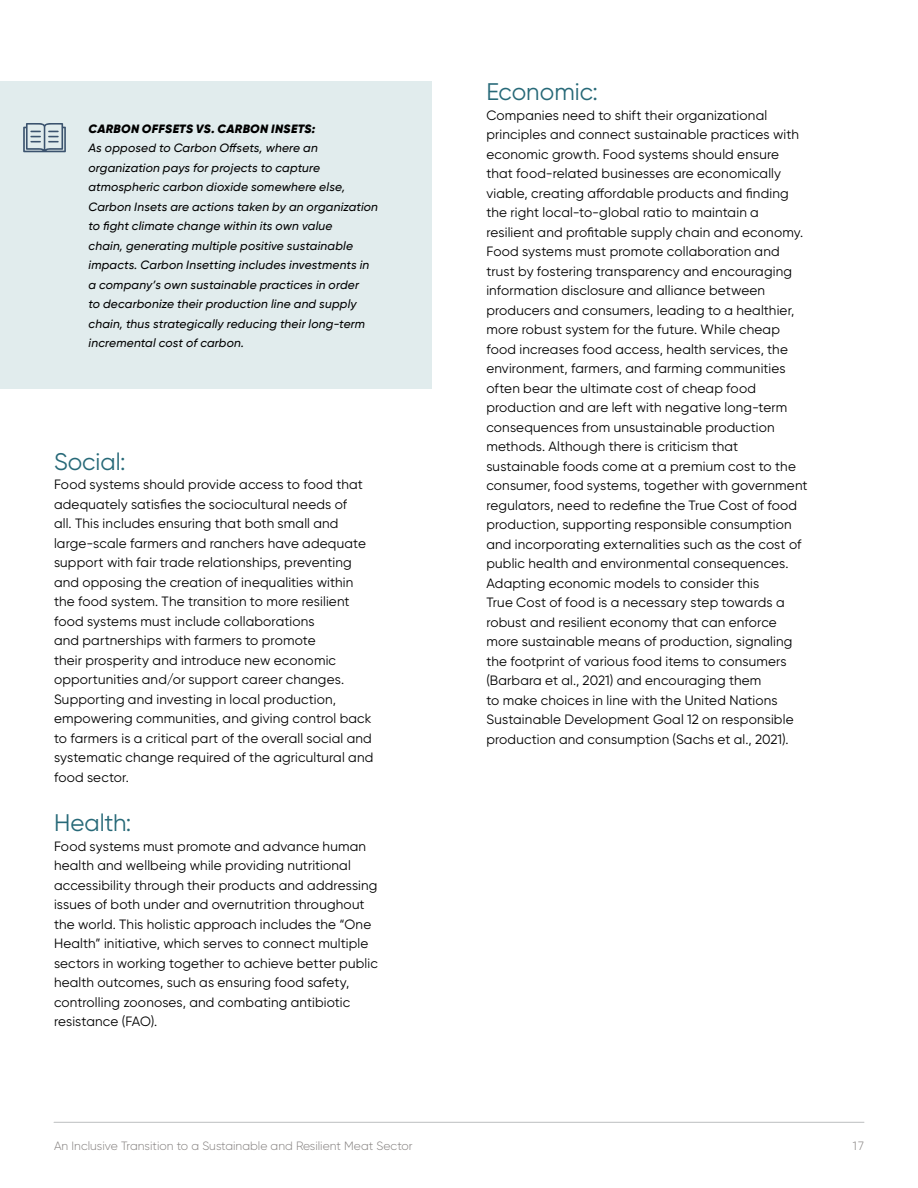
<style>
.page{position:relative;width:918px;height:1188px;background:#fff}
.page>*{position:absolute;margin:0;border:0;box-sizing:border-box;transform-origin:0 0}
.t1{font:24px "Gilroy";color:#276978}
.t2{font:13.5px/19.5px "Gilroy";letter-spacing:.015em;color:#000}
.t3{font:italic 500 12px/19.5px "Gilroy";letter-spacing:.015em;color:#000}
.t4{font:300 12px "Gilroy";color:#84807f}
.t5{font:italic 900 12px "Gilroy";letter-spacing:.03em;color:#000}
</style>
<div class="page">
<hr style="left:54px;top:1122px;width:810px;height:1px;background:#bcbec0">
<div style="left:1px;top:81px;width:431px;height:308px;background:#e1eced"></div>
<svg style="left:23px;top:123px;width:43px;height:29px"></svg>
<p class="t5" style="left:89px;top:121px;width:228px">CARBON OFFSETS VS. CARBON INSETS:</p>
<p class="t3" style="left:88px;top:138px;width:291px">As opposed to Carbon Offsets, where an organization pays for projects to capture atmospheric carbon dioxide somewhere else, Carbon Insets are actions taken by an organization to fight climate change within its own value<br>chain, generating multiple positive sustainable impacts. Carbon Insetting includes investments in a company’s own sustainable practices in order<br>to decarbonize their production line and supply chain, thus strategically reducing their long-term incremental cost of carbon.</p>
<h1 class="t1" style="left:54px;top:447px;width:73px">Social:</h1>
<p class="t2" style="left:54px;top:475px;width:321px">Food systems should provide access to food that adequately satisfies the sociocultural needs of<br>all. This includes ensuring that both small and large-scale farmers and ranchers have adequate support with fair trade relationships, preventing and opposing the creation of inequalities within the food system. The transition to more resilient food systems must include collaborations<br>and partnerships with farmers to promote<br>their prosperity and introduce new economic opportunities and/or support career changes.<br>Supporting and investing in local production, empowering communities, and giving control back to farmers is a critical part of the overall social and systematic change required of the agricultural and food sector.</p>
<h1 class="t1" style="left:54px;top:808px;width:79px">Health:</h1>
<p class="t2" style="left:54px;top:836px;width:325px">Food systems must promote and advance human health and wellbeing while providing nutritional accessibility through their products and addressing issues of both under and overnutrition throughout the world. This holistic approach includes the “One Health” initiative, which serves to connect multiple sectors in working together to achieve better public health outcomes, such as ensuring food safety, controlling zoonoses, and combating antibiotic resistance (FAO).</p>
<h1 class="t1" style="left:486px;top:77px;width:113px">Economic:</h1>
<p class="t2" style="left:486px;top:105px;width:323px">Companies need to shift their organizational principles and connect sustainable practices with economic growth. Food systems should ensure that food-related businesses are economically viable, creating affordable products and finding the right local-to-global ratio to maintain a resilient and profitable supply chain and economy.<br>Food systems must promote collaboration and trust by fostering transparency and encouraging information disclosure and alliance between producers and consumers, leading to a healthier, more robust system for the future. While cheap food increases food access, health services, the environment, farmers, and farming communities often bear the ultimate cost of cheap food production and are left with negative long-term consequences from unsustainable production methods. Although there is criticism that sustainable foods come at a premium cost to the consumer, food systems, together with government regulators, need to redefine the True Cost of food production, supporting responsible consumption and incorporating externalities such as the cost of public health and environmental consequences.<br>Adapting economic models to consider this<br>True Cost of food is a necessary step towards a robust and resilient economy that can enforce more sustainable means of production, signaling the footprint of various food items to consumers (Barbara et al., 2021) and encouraging them<br>to make choices in line with the United Nations Sustainable Development Goal 12 on responsible production and consumption (Sachs et al., 2021).</p>
<p class="t4" style="left:54px;top:1138px;width:360px">An Inclusive Transition to a Sustainable and Resilient Meat Sector</p>
<p class="t4" style="left:853px;top:1138px;width:13px">17</p>
</div>
